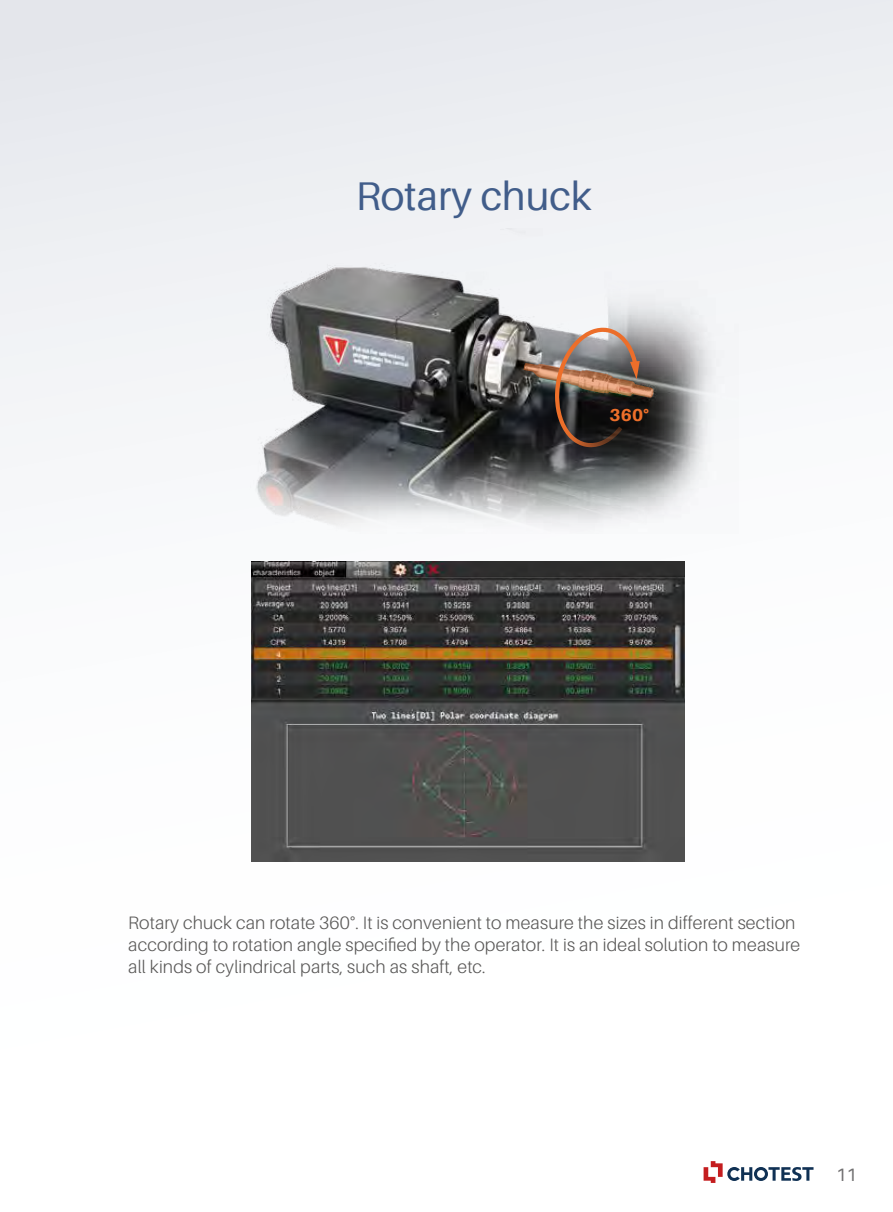
<style>
.page{position:relative;width:893px;height:1212px;background:#fff}
.page>*{position:absolute;margin:0;border:0;box-sizing:border-box;transform-origin:0 0}
.t1{font:40.2px "Aileron";color:#415d8a}
.t2{font:300 18px/21.6px "Aileron";letter-spacing:.01em;color:#595857}
.t3{font:18px "Aileron";color:#717071}
.t4{font:800 17.4px "Aileron";color:#ed6f2a}
</style>
<div class="page">
<div style="left:0;top:0;width:893px;height:1212px;background:linear-gradient(to bottom,#ebedf1,#fff)"></div>
<img style="left:251px;top:562px;width:433px;height:300px">
<img style="left:197px;top:229px;width:541px;height:304px">
<img style="left:523px;top:328px;width:130px;height:120px">
<svg style="left:704px;top:1161px;width:109px;height:22px"></svg>
<p class="t1" style="left:356px;top:174px;width:238px">Rotary chuck</p>
<p class="t4" style="left:609px;top:405px;width:41px">360°</p>
<p class="t2" style="left:128px;top:912px;width:673px">Rotary chuck can rotate 360°. It is convenient to measure the sizes in different section according to rotation angle specified by the operator. It is an ideal solution to measure all kinds of cylindrical parts, such as shaft, etc.</p>
<p class="t3" style="left:836px;top:1165px;width:22px">11</p>
</div>
